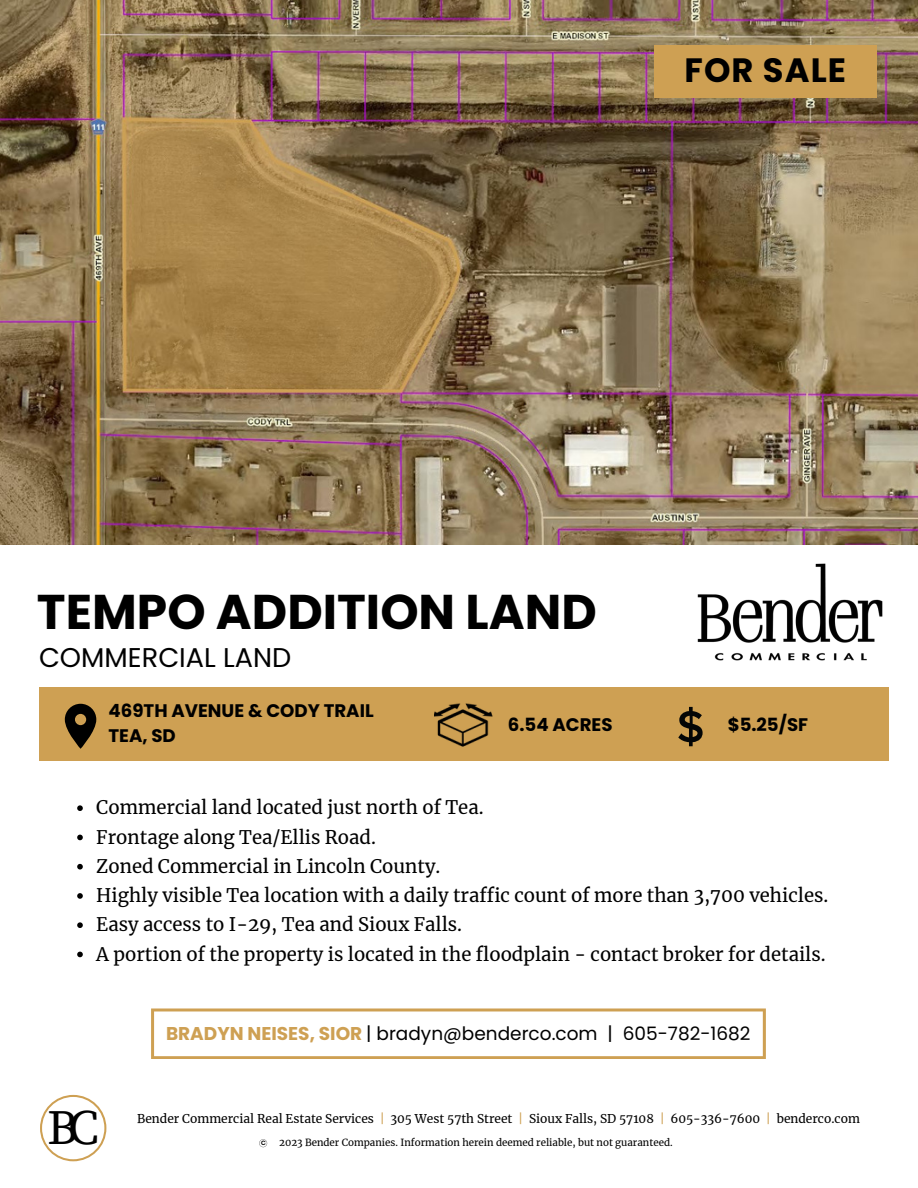
<style>
.page{position:relative;width:918px;height:1188px;background:#fff}
.page>*{position:absolute;margin:0;border:0;box-sizing:border-box;transform-origin:0 0}
.t1{font:48.9px "Source Serif Pro";color:#000}
.t2{font:700 48.75px "Poppins";color:#000}
.t3{font:700 33.75px "Poppins";letter-spacing:.035em;color:#000}
.t4{font:27.15px "Poppins";color:#000}
.t5{font:18.6px "Merriweather";color:#000}
.t6{font:18.45px "Poppins";color:#000}
.t7{font:700 18.15px "Poppins";color:#000}
.t8{font:12px "Merriweather";color:#000}
.t9{font:9.75px "Merriweather";color:#000}
.t10{font:700 6.6px "Cottorway Typeface";color:#000}
.s1{font-weight:700;color:#cea053}
.s2{color:#cea053}
</style>
<div class="page">
<img style="left:0;top:0;width:918px;height:544px">
<div style="left:655px;top:46px;width:222px;height:52px;background:#cea053"></div>
<svg style="left:77px;top:805px;width:6px;height:6px"></svg>
<svg style="left:77px;top:835px;width:6px;height:5px"></svg>
<svg style="left:77px;top:864px;width:6px;height:6px"></svg>
<svg style="left:77px;top:893px;width:6px;height:6px"></svg>
<svg style="left:77px;top:922px;width:6px;height:6px"></svg>
<svg style="left:77px;top:952px;width:6px;height:5px"></svg>
<div style="left:39px;top:688px;width:850px;height:73px;background:#cea053"></div>
<svg style="left:65px;top:704px;width:31px;height:45px"></svg>
<svg style="left:678px;top:707px;width:25px;height:39px"></svg>
<img style="left:435px;top:703px;width:58px;height:44px">
<img style="left:688px;top:563px;width:201px;height:125px">
<svg style="left:40px;top:1095px;width:66px;height:66px"></svg>
<svg style="left:259px;top:1139px;width:8px;height:8px"></svg>
<svg style="left:151px;top:1008px;width:615px;height:51px"></svg>
<p class="t3" style="left:684px;top:47px;width:163px">FOR SALE</p>
<p class="t2" style="left:37px;top:578px;width:561px">TEMPO ADDITION LAND</p>
<p class="t4" style="left:39px;top:639px;width:254px">COMMERCIAL LAND</p>
<p class="t7" style="left:109px;top:698px;width:267px">469TH AVENUE &amp; CODY TRAIL</p>
<p class="t7" style="left:108px;top:723px;width:69px">TEA, SD</p>
<p class="t7" style="left:508px;top:711px;width:106px">6.54 ACRES</p>
<p class="t7" style="left:728px;top:711px;width:82px">$5.25/SF</p>
<p class="t5" style="left:96px;top:796px;width:389px">Commercial land located just north of Tea.</p>
<p class="t5" style="left:96px;top:825px;width:281px">Frontage along Tea/Ellis Road.</p>
<p class="t5" style="left:96px;top:855px;width:346px">Zoned Commercial in Lincoln County.</p>
<p class="t5" style="left:96px;top:884px;width:734px">Highly visible Tea location with a daily traffic count of more than 3,700 vehicles.</p>
<p class="t5" style="left:96px;top:913px;width:367px">Easy access to I-29, Tea and Sioux Falls.</p>
<p class="t5" style="left:96px;top:942px;width:731px">A portion of the property is located in the floodplain - contact broker for details.</p>
<p class="t1" style="left:47px;top:1099px;width:53px">BC</p>
<p class="t6" style="left:166px;top:1021px;width:586px"><span class="s1">BRADYN NEISES, SIOR</span> | bradyn@benderco.com | 605-782-1682</p>
<p class="t8" style="left:137px;top:1111px;width:724px">Bender Commercial Real Estate Services <span class="s2">|</span> 305 West 57th Street <span class="s2">|</span> Sioux Falls, SD 57108 <span class="s2">|</span> 605-336-7600 <span class="s2">|</span> benderco.com</p>
<p class="t10" style="left:261px;top:1139px;width:6px">C</p>
<p class="t9" style="left:279px;top:1136px;width:395px">2023 Bender Companies. Information herein deemed reliable, but not guaranteed.</p>
</div>
